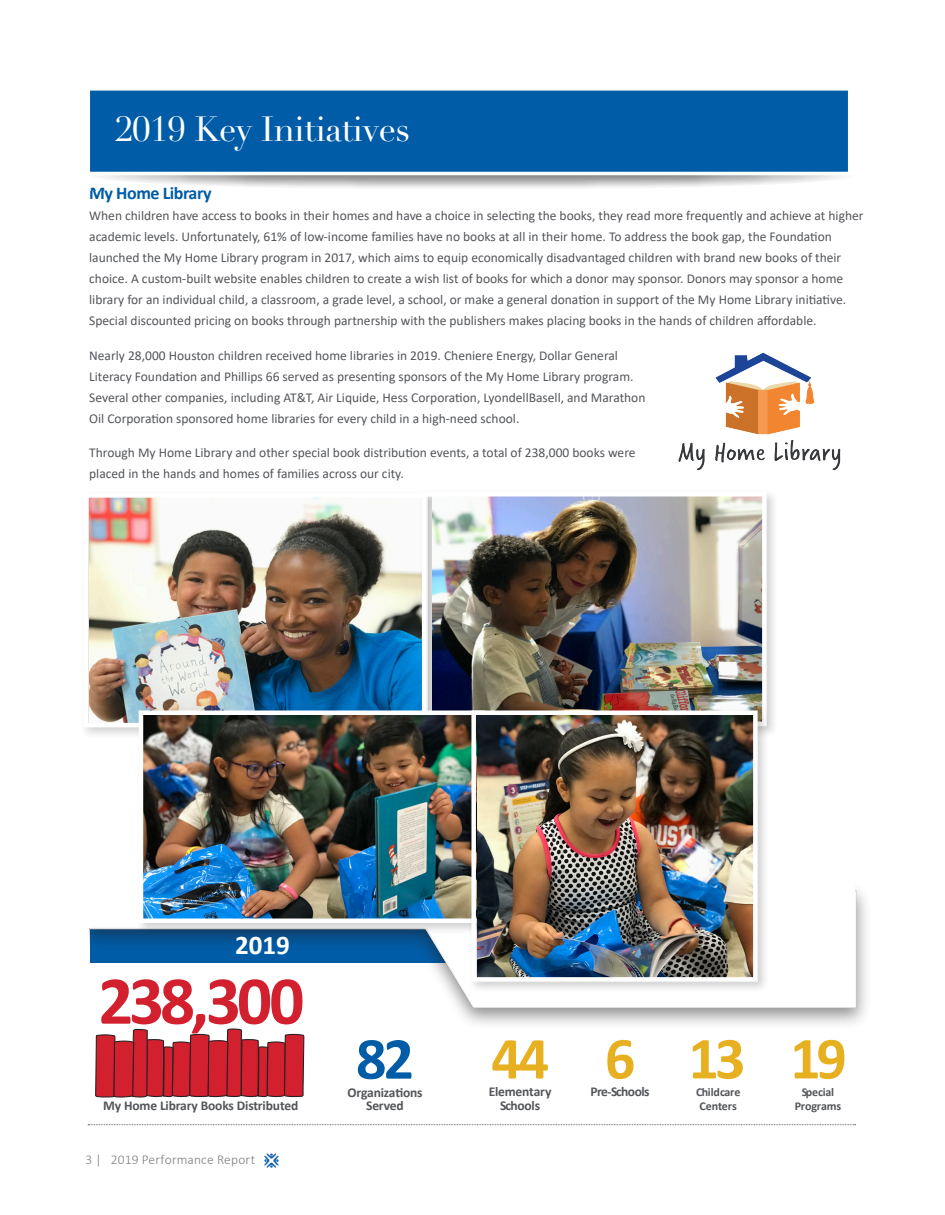
<style>
.page{position:relative;width:945px;height:1215px;background:#fff}
.page>*{position:absolute;margin:0;border:0;box-sizing:border-box;transform-origin:0 0}
.Body_copy{font:700 69px "Calibri";letter-spacing:-.055em;color:#d2202f}
.Body_copy-2{font:700 60px "Calibri";color:#e6b020}
.Body_copy-3{font:700 60px "Calibri";color:#005ca7}
.Headlines{font:34.5px "Didot LT Pro";letter-spacing:-.01em;color:#fff}
.Body_copy-4{font:700 27px "Calibri";color:#fff}
.Subheads{font:700 18px "Calibri";letter-spacing:-.025em;color:#005ca7}
.Body_copy-5{font:13.5px/21px "Calibri";color:#54555a}
.Body_copy-6{font:700 13.5px/13.5px "Calibri";letter-spacing:-.015em;color:#54555a;text-align:center}
.t1{font:300 13.5px "Calibri";letter-spacing:.01em;color:#7a7c81}
.Body_copy-7{font:700 13.5px "Calibri";letter-spacing:-.045em;color:#54555a}
.Body_copy-8{font:700 12px/13.5px "Calibri";letter-spacing:-.01em;color:#54555a}
</style>
<div class="page">
<svg style="left:90px;top:161px;width:765px;height:29px"></svg>
<div style="left:87px;top:87px;width:765px;height:88px;background:#005ca7;border:4px solid #fff"></div>
<img style="left:678px;top:352px;width:163px;height:118px">
<div style="left:80px;top:490px;width:360px;height:249px;background:#231f20;opacity:.2"></div>
<img style="left:89px;top:498px;width:329px;height:224px">
<div style="left:84px;top:493px;width:344px;height:234px;border:4px solid #fff"></div>
<svg style="left:88px;top:890px;width:768px;height:278px"></svg>
<div style="left:418px;top:488px;width:361px;height:250px;background:#231f20;opacity:.2"></div>
<img style="left:432px;top:497px;width:330px;height:210px">
<div style="left:422px;top:492px;width:345px;height:234px;border:4px solid #fff"></div>
<div style="left:135px;top:707px;width:362px;height:228px;background:#231f20;opacity:.2"></div>
<img style="left:144px;top:716px;width:324px;height:202px">
<div style="left:139px;top:711px;width:346px;height:212px;border:4px solid #fff"></div>
<div style="left:468px;top:707px;width:302px;height:287px;background:#231f20;opacity:.2"></div>
<img style="left:477px;top:716px;width:276px;height:261px">
<div style="left:471px;top:711px;width:287px;height:271px;border:4px solid #fff"></div>
<p class="Headlines" style="left:115px;top:109px;width:297px">2019 Key Initiatives</p>
<p class="Subheads" style="left:89px;top:181px;width:124px">My Home Library</p>
<p class="Body_copy-5" style="left:89px;top:205px;width:776px">When children have access to books in their homes and have a choice in selecting the books, they read more frequently and achieve at higher academic levels. Unfortunately, 61% of low-income families have no books at all in their home. To address the book gap, the Foundation launched the My Home Library program in 2017, which aims to equip economically disadvantaged children with brand new books of their choice. A custom-built website enables children to create a wish list of books for which a donor may sponsor. Donors may sponsor a home library for an individual child, a classroom, a grade level, a school, or make a general donation in support of the My Home Library initiative.<br>Special discounted pricing on books through partnership with the publishers makes placing books in the hands of children affordable.</p>
<p class="Body_copy-5" style="left:89px;top:344px;width:558px">Nearly 28,000 Houston children received home libraries in 2019. Cheniere Energy, Dollar General Literacy Foundation and Phillips 66 served as presenting sponsors of the My Home Library program.<br>Several other companies, including AT&amp;T, Air Liquide, Hess Corporation, LyondellBasell, and Marathon Oil Corporation sponsored home libraries for every child in a high-need school.</p>
<p class="Body_copy-5" style="left:89px;top:442px;width:548px">Through My Home Library and other special book distribution events, a total of 238,000 books were placed in the hands and homes of families across our city.</p>
<p class="Body_copy-4" style="left:235px;top:926px;width:56px">2019</p>
<p class="Body_copy" style="left:98px;top:952px;width:208px">238,300</p>
<p class="Body_copy-6" style="left:103px;top:1099px;width:197px">My Home Library Books Distributed</p>
<p class="t1" style="left:85px;top:1151px;width:171px">3 | 2019 Performance Report</p>
<p class="Body_copy-3" style="left:356px;top:1016px;width:59px">82</p>
<p class="Body_copy-6" style="left:347px;top:1085px;width:77px">Organizations<br>Served</p>
<p class="Body_copy-2" style="left:491px;top:1016px;width:59px">44</p>
<p class="Body_copy-6" style="left:489px;top:1085px;width:64px">Elementary<br>Schools</p>
<p class="Body_copy-2" style="left:605px;top:1016px;width:32px">6</p>
<p class="Body_copy-7" style="left:591px;top:1082px;width:61px">Pre-Schools</p>
<p class="Body_copy-2" style="left:688px;top:1016px;width:59px">13</p>
<p class="Body_copy-8" style="left:696px;top:1086px;width:46px">Childcare<br>Centers</p>
<p class="Body_copy-2" style="left:790px;top:1016px;width:58px">19</p>
<p class="Body_copy-8" style="left:795px;top:1086px;width:48px;text-align:center">Special<br>Programs</p>
</div>
